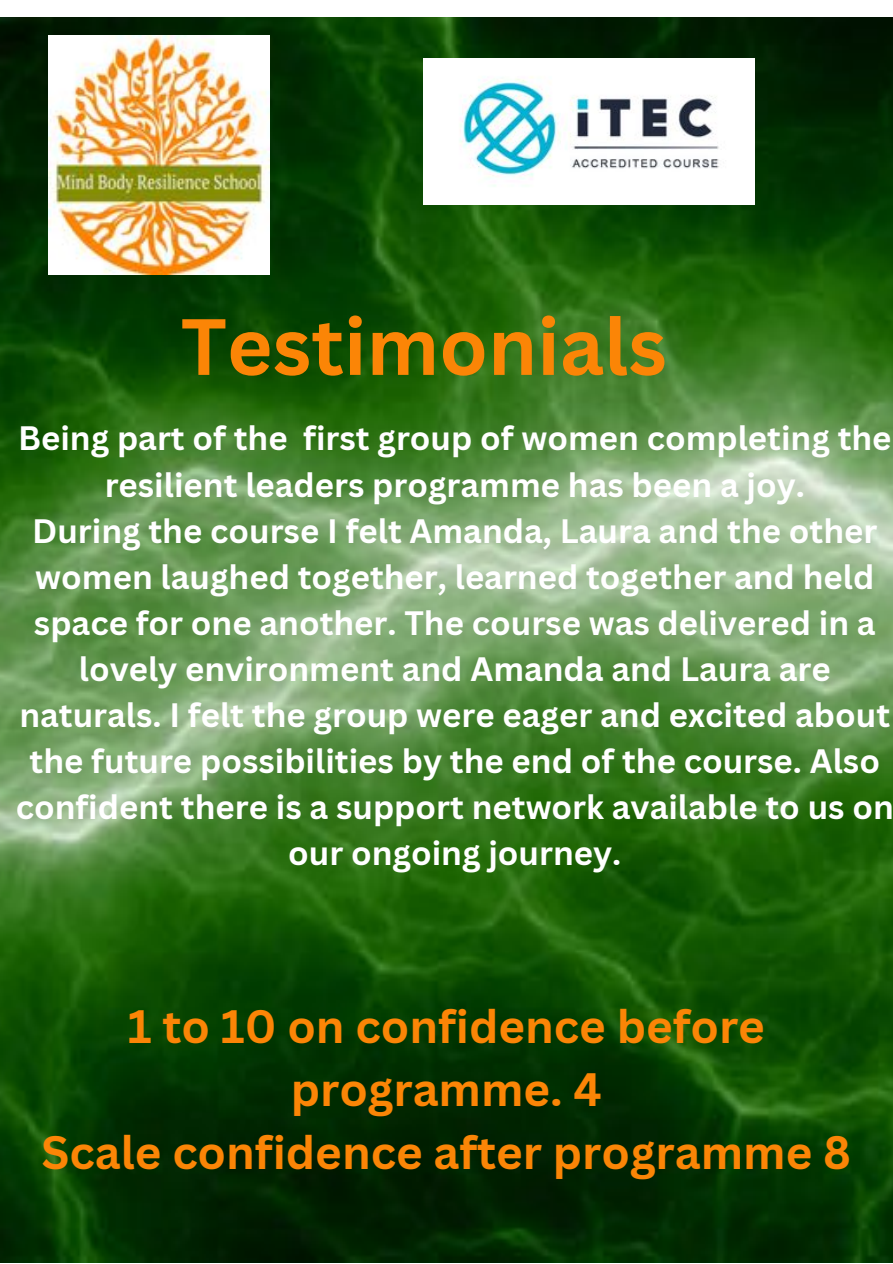
<style>
.page{position:relative;width:893px;height:1264px;background:#fff}
.page>*{position:absolute;margin:0;border:0;box-sizing:border-box;transform-origin:0 0}
.t1{font:700 78px "Canva Sans";color:#fb8506}
.t2{font:700 45.6px/63px "Canva Sans";color:#fb8506;text-align:center}
.t3{font:700 33px/46px "Canva Sans";color:#fff;text-align:center}
</style>
<div class="page">
<img style="left:0;top:17px;width:892px;height:1244px">
<img style="left:48px;top:36px;width:222px;height:238px">
<img style="left:424px;top:58px;width:330px;height:147px">
<h1 class="t1" style="left:181px;top:291px;width:487px">Testimonials</h1>
<p class="t3" style="left:16px;top:414px;width:879px">Being part of the first group of women completing the resilient leaders programme has been a joy.<br>During the course I felt Amanda, Laura and the other women laughed together, learned together and held space for one another. The course was delivered in a lovely environment and Amanda and Laura are naturals. I felt the group were eager and excited about the future possibilities by the end of the course. Also confident there is a support network available to us on our ongoing journey.</p>
<h2 class="t2" style="left:42px;top:993px;width:810px">1 to 10 on confidence before programme. 4<br>Scale confidence after programme 8</h2>
</div>
